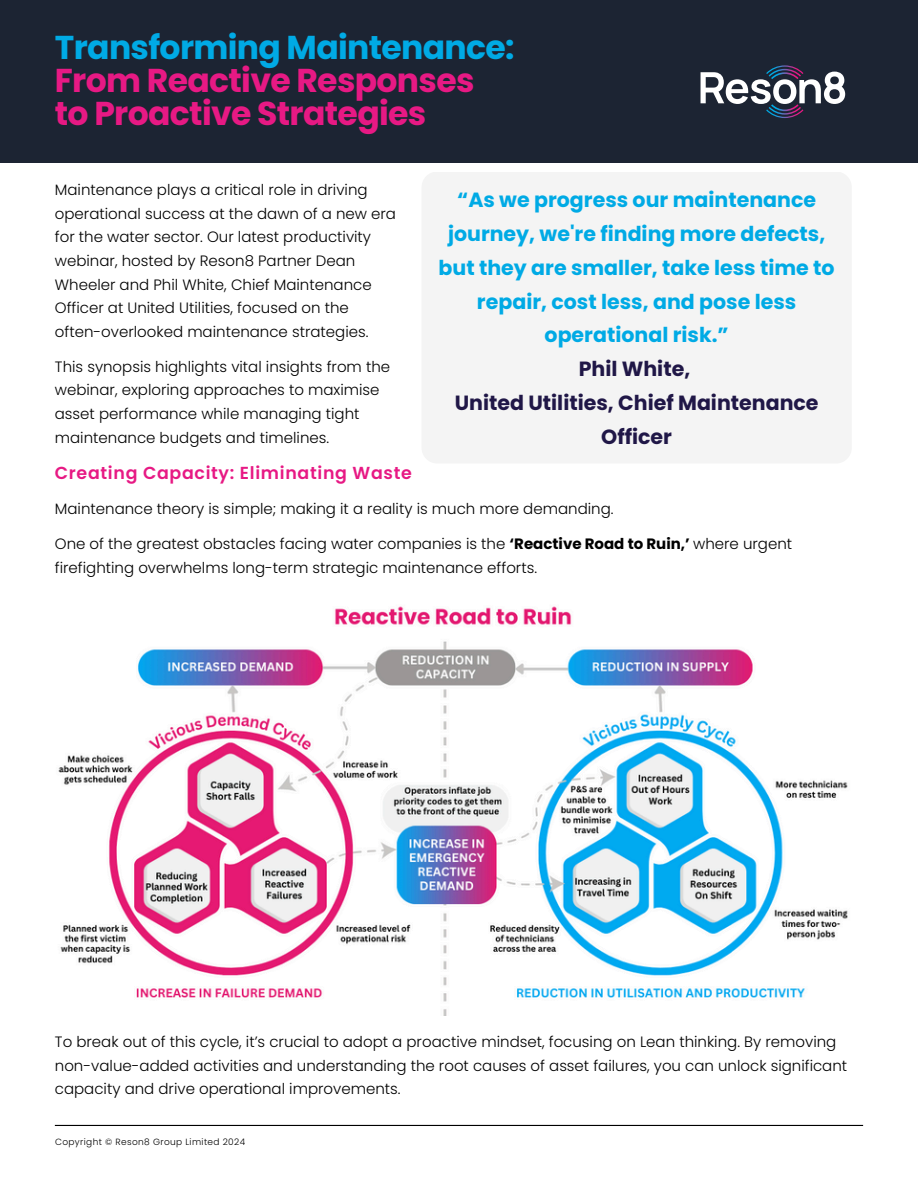
<style>
.page{position:relative;width:918px;height:1188px;background:#fff}
.page>*{position:absolute;margin:0;border:0;box-sizing:border-box;transform-origin:0 0}
.t1{font:700 33px/32.7px "Poppins";letter-spacing:-.02em;color:#e71984}
.t2{font:700 20.55px/33.8px "Poppins";color:#00aae5;text-align:center}
.t3{font:600 17.4px "Poppins";letter-spacing:.04em;color:#e71984}
.t4{font:300 15px/23.7px "Poppins";color:#000}
.t5{font:300 9px "Poppins";letter-spacing:.04em;color:#000}
.s1{color:#00aae5}
.s2{color:#201747}
.s3{font-weight:700}
</style>
<div class="page">
<div style="left:0;top:0;width:918px;height:163px;background:#1c2433"></div>
<svg style="left:701px;top:65px;width:144px;height:53px"></svg>
<hr style="left:55px;top:1125px;width:808px;height:1px;background:#000">
<div style="left:422px;top:172px;width:430px;height:292px;background:#f4f4f4;border-radius:16px"></div>
<img style="left:58px;top:606px;width:790px;height:409px">
<h2 class="t1" style="left:55px;top:32px;width:461px"><span class="s1">Transforming Maintenance:<br></span>From Reactive Responses to Proactive Strategies</h2>
<h4 class="t4" style="left:55px;top:178px;width:343px">Maintenance plays a critical role in driving operational success at the dawn of a new era for the water sector. Our latest productivity webinar, hosted by Reson8 Partner Dean Wheeler and Phil White, Chief Maintenance Officer at United Utilities, focused on the often-overlooked maintenance strategies.</h4>
<h3 class="t4" style="left:55px;top:355px;width:337px">This synopsis highlights vital insights from the webinar, exploring approaches to maximise asset performance while managing tight maintenance budgets and timelines.</h3>
<p class="t3" style="left:55px;top:460px;width:359px">Creating Capacity: Eliminating Waste</p>
<p class="t2" style="left:439px;top:183px;width:398px">“As we progress our maintenance journey, we're finding more defects, but they are smaller, take less time to repair, cost less, and pose less operational risk.”<br><span class="s2">Phil White,<br>United Utilities, Chief Maintenance<br>Officer</span></p>
<h4 class="t4" style="left:55px;top:497px;width:560px">Maintenance theory is simple; making it a reality is much more demanding.</h4>
<h4 class="t4" style="left:55px;top:532px;width:739px">One of the greatest obstacles facing water companies is the <span class="s3">‘Reactive Road to Ruin,’</span> where urgent firefighting overwhelms long-term strategic maintenance efforts.</h4>
<h4 class="t4" style="left:55px;top:1030px;width:794px">To break out of this cycle, it’s crucial to adopt a proactive mindset, focusing on Lean thinking. By removing non-value-added activities and understanding the root causes of asset failures, you can unlock significant capacity and drive operational improvements.</h4>
<h1 class="t5" style="left:55px;top:1136px;width:192px">Copyright © Reson8 Group Limited 2024</h1>
</div>
